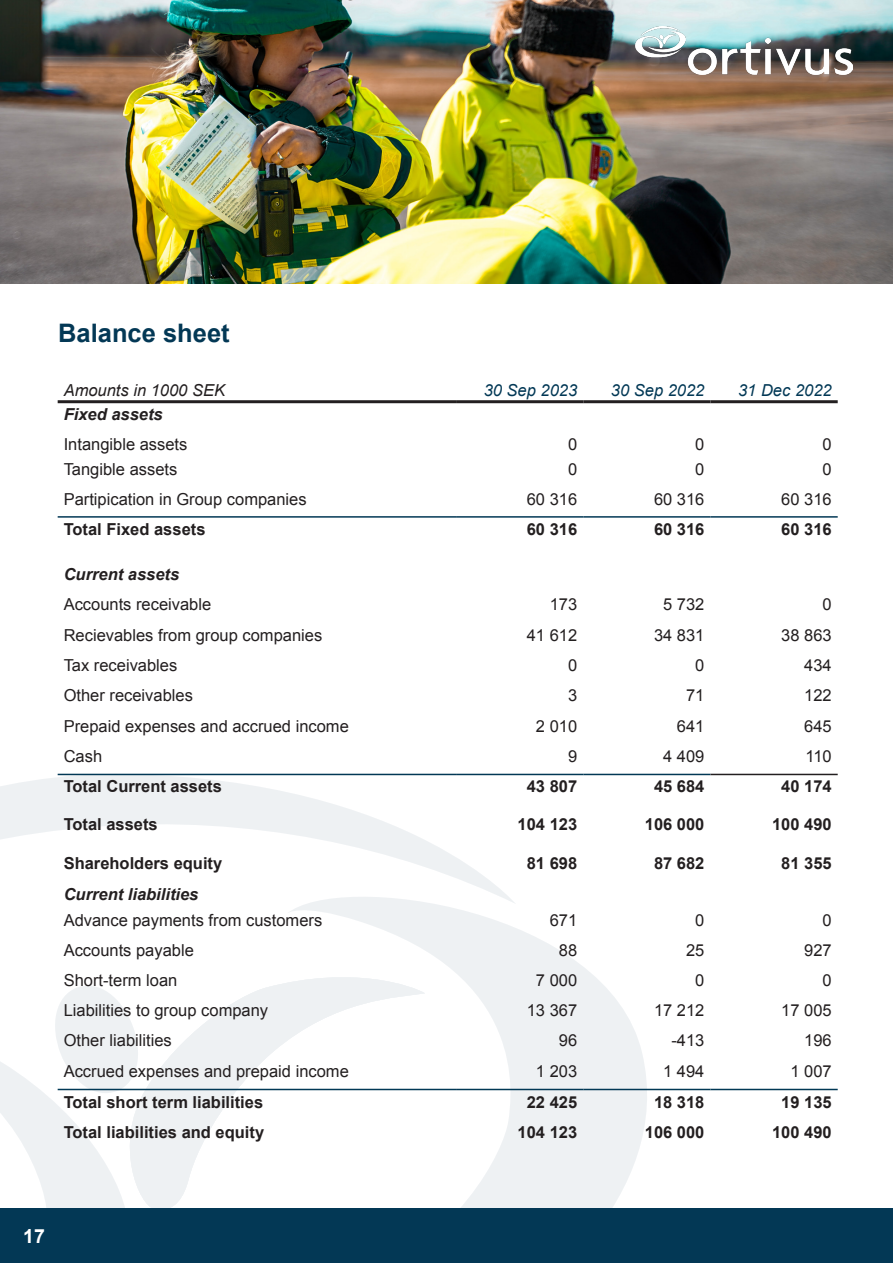
<style>
.page{position:relative;width:893px;height:1263px;background:#fff}
.page>*{position:absolute;margin:0;border:0;box-sizing:border-box;transform-origin:0 0}
.t1{font:700 25.5px "Arial";color:#033855}
.t2{font:700 19.5px "Arial";color:#fff}
.t3{font:16.5px "Arial";color:#231f20}
.t4{font:700 16.5px "Arial";color:#231f20}
.t5{font:italic 700 16.5px "Arial";color:#231f20}
.t6{font:italic 16.5px "Arial";color:#023855}
.t7{font:italic 16.5px "Arial";color:#231f20}
</style>
<div class="page">
<img style="left:0;top:0;width:893px;height:283px">
<div style="left:0;top:1209px;width:893px;height:54px;background:#033855"></div>
<svg style="left:0;top:773px;width:516px;height:97px"></svg>
<svg style="left:0;top:870px;width:649px;height:339px"></svg>
<img style="left:636px;top:26px;width:216px;height:49px">
<hr style="left:58px;top:400px;width:398px;height:3px;background:#231f20">
<hr style="left:58px;top:516px;width:398px;height:2px;background:#023855">
<hr style="left:456px;top:516px;width:127px;height:2px;background:#023855">
<hr style="left:583px;top:516px;width:127px;height:2px;background:#023855">
<hr style="left:710px;top:516px;width:128px;height:2px;background:#023855">
<hr style="left:58px;top:774px;width:398px;height:1px;background:#023855">
<hr style="left:456px;top:774px;width:127px;height:1px;background:#023855">
<hr style="left:583px;top:774px;width:127px;height:1px;background:#023855">
<hr style="left:456px;top:400px;width:127px;height:3px;background:#231f20">
<hr style="left:583px;top:400px;width:127px;height:3px;background:#231f20">
<hr style="left:710px;top:400px;width:128px;height:3px;background:#231f20">
<hr style="left:58px;top:1089px;width:398px;height:1px;background:#013956">
<hr style="left:710px;top:774px;width:128px;height:1px;background:#231f20">
<hr style="left:456px;top:1089px;width:127px;height:1px;background:#013855">
<hr style="left:583px;top:1089px;width:127px;height:1px;background:#013855">
<hr style="left:710px;top:1089px;width:128px;height:1px;background:#013855">
<p class="t1" style="left:58px;top:316px;width:173px">Balance sheet</p>
<p class="t7" style="left:64px;top:379px;width:163px">Amounts in 1000 SEK</p>
<p class="t6" style="left:484px;top:379px;width:95px">30 Sep 2023</p>
<p class="t6" style="left:611px;top:379px;width:95px">30 Sep 2022</p>
<p class="t6" style="left:738px;top:379px;width:95px">31 Dec 2022</p>
<p class="t5" style="left:64px;top:403px;width:101px">Fixed assets</p>
<p class="t3" style="left:64px;top:433px;width:125px">Intangible assets</p>
<p class="t3" style="left:568px;top:433px;width:11px">0</p>
<p class="t3" style="left:695px;top:433px;width:11px">0</p>
<p class="t3" style="left:822px;top:433px;width:11px">0</p>
<p class="t3" style="left:64px;top:458px;width:115px">Tangible assets</p>
<p class="t3" style="left:568px;top:458px;width:11px">0</p>
<p class="t3" style="left:695px;top:458px;width:11px">0</p>
<p class="t3" style="left:822px;top:458px;width:11px">0</p>
<p class="t3" style="left:64px;top:488px;width:245px">Partipication in Group companies</p>
<p class="t3" style="left:527px;top:488px;width:52px">60 316</p>
<p class="t3" style="left:654px;top:488px;width:52px">60 316</p>
<p class="t3" style="left:781px;top:488px;width:52px">60 316</p>
<p class="t4" style="left:64px;top:518px;width:143px">Total Fixed assets</p>
<p class="t4" style="left:527px;top:518px;width:52px">60 316</p>
<p class="t4" style="left:654px;top:518px;width:52px">60 316</p>
<p class="t4" style="left:781px;top:518px;width:52px">60 316</p>
<p class="t5" style="left:64px;top:563px;width:117px">Current assets</p>
<p class="t3" style="left:64px;top:593px;width:149px">Accounts receivable</p>
<p class="t3" style="left:550px;top:593px;width:29px">173</p>
<p class="t3" style="left:663px;top:593px;width:43px">5 732</p>
<p class="t3" style="left:822px;top:593px;width:11px">0</p>
<p class="t3" style="left:64px;top:624px;width:260px">Recievables from group companies</p>
<p class="t3" style="left:527px;top:624px;width:52px">41 612</p>
<p class="t3" style="left:654px;top:624px;width:52px">34 831</p>
<p class="t3" style="left:781px;top:624px;width:52px">38 863</p>
<p class="t3" style="left:64px;top:654px;width:115px">Tax receivables</p>
<p class="t3" style="left:568px;top:654px;width:11px">0</p>
<p class="t3" style="left:695px;top:654px;width:11px">0</p>
<p class="t3" style="left:804px;top:654px;width:29px">434</p>
<p class="t3" style="left:64px;top:684px;width:131px">Other receivables</p>
<p class="t3" style="left:568px;top:684px;width:11px">3</p>
<p class="t3" style="left:686px;top:684px;width:20px">71</p>
<p class="t3" style="left:804px;top:684px;width:29px">122</p>
<p class="t3" style="left:64px;top:716px;width:287px">Prepaid expenses and accrued income</p>
<p class="t3" style="left:536px;top:716px;width:43px">2 010</p>
<p class="t3" style="left:677px;top:716px;width:29px">641</p>
<p class="t3" style="left:804px;top:716px;width:29px">645</p>
<p class="t3" style="left:64px;top:746px;width:40px">Cash</p>
<p class="t3" style="left:568px;top:746px;width:11px">9</p>
<p class="t3" style="left:663px;top:746px;width:43px">4 409</p>
<p class="t3" style="left:805px;top:746px;width:28px">110</p>
<p class="t4" style="left:64px;top:776px;width:160px">Total Current assets</p>
<p class="t4" style="left:527px;top:776px;width:52px">43 807</p>
<p class="t4" style="left:654px;top:776px;width:52px">45 684</p>
<p class="t4" style="left:781px;top:776px;width:52px">40 174</p>
<p class="t4" style="left:64px;top:813px;width:96px">Total assets</p>
<p class="t4" style="left:518px;top:813px;width:61px">104 123</p>
<p class="t4" style="left:645px;top:813px;width:61px">106 000</p>
<p class="t4" style="left:772px;top:813px;width:61px">100 490</p>
<p class="t4" style="left:64px;top:852px;width:160px">Shareholders equity</p>
<p class="t4" style="left:527px;top:852px;width:52px">81 698</p>
<p class="t4" style="left:654px;top:852px;width:52px">87 682</p>
<p class="t4" style="left:781px;top:852px;width:52px">81 355</p>
<p class="t5" style="left:64px;top:884px;width:136px">Current liabilities</p>
<p class="t3" style="left:64px;top:909px;width:260px">Advance payments from customers</p>
<p class="t3" style="left:550px;top:909px;width:29px">671</p>
<p class="t3" style="left:695px;top:909px;width:11px">0</p>
<p class="t3" style="left:822px;top:909px;width:11px">0</p>
<p class="t3" style="left:64px;top:939px;width:132px">Accounts payable</p>
<p class="t3" style="left:559px;top:939px;width:20px">88</p>
<p class="t3" style="left:686px;top:939px;width:20px">25</p>
<p class="t3" style="left:804px;top:939px;width:29px">927</p>
<p class="t3" style="left:64px;top:969px;width:115px">Short-term loan</p>
<p class="t3" style="left:536px;top:969px;width:43px">7 000</p>
<p class="t3" style="left:695px;top:969px;width:11px">0</p>
<p class="t3" style="left:822px;top:969px;width:11px">0</p>
<p class="t3" style="left:64px;top:999px;width:206px">Liabilities to group company</p>
<p class="t3" style="left:527px;top:999px;width:52px">13 367</p>
<p class="t3" style="left:654px;top:999px;width:52px">17 212</p>
<p class="t3" style="left:781px;top:999px;width:52px">17 005</p>
<p class="t3" style="left:64px;top:1029px;width:110px">Other liabilities</p>
<p class="t3" style="left:559px;top:1029px;width:20px">96</p>
<p class="t3" style="left:671px;top:1029px;width:35px">-413</p>
<p class="t3" style="left:804px;top:1029px;width:29px">196</p>
<p class="t3" style="left:64px;top:1061px;width:287px">Accrued expenses and prepaid income</p>
<p class="t3" style="left:536px;top:1061px;width:43px">1 203</p>
<p class="t3" style="left:663px;top:1061px;width:43px">1 494</p>
<p class="t3" style="left:790px;top:1061px;width:43px">1 007</p>
<p class="t4" style="left:64px;top:1091px;width:201px">Total short term liabilities</p>
<p class="t4" style="left:527px;top:1091px;width:52px">22 425</p>
<p class="t4" style="left:654px;top:1091px;width:52px">18 318</p>
<p class="t4" style="left:781px;top:1091px;width:52px">19 135</p>
<p class="t4" style="left:64px;top:1121px;width:202px">Total liabilities and equity</p>
<p class="t4" style="left:518px;top:1121px;width:61px">104 123</p>
<p class="t4" style="left:645px;top:1121px;width:61px">106 000</p>
<p class="t4" style="left:772px;top:1121px;width:61px">100 490</p>
<p class="t2" style="left:23px;top:1223px;width:23px">17</p>
</div>
